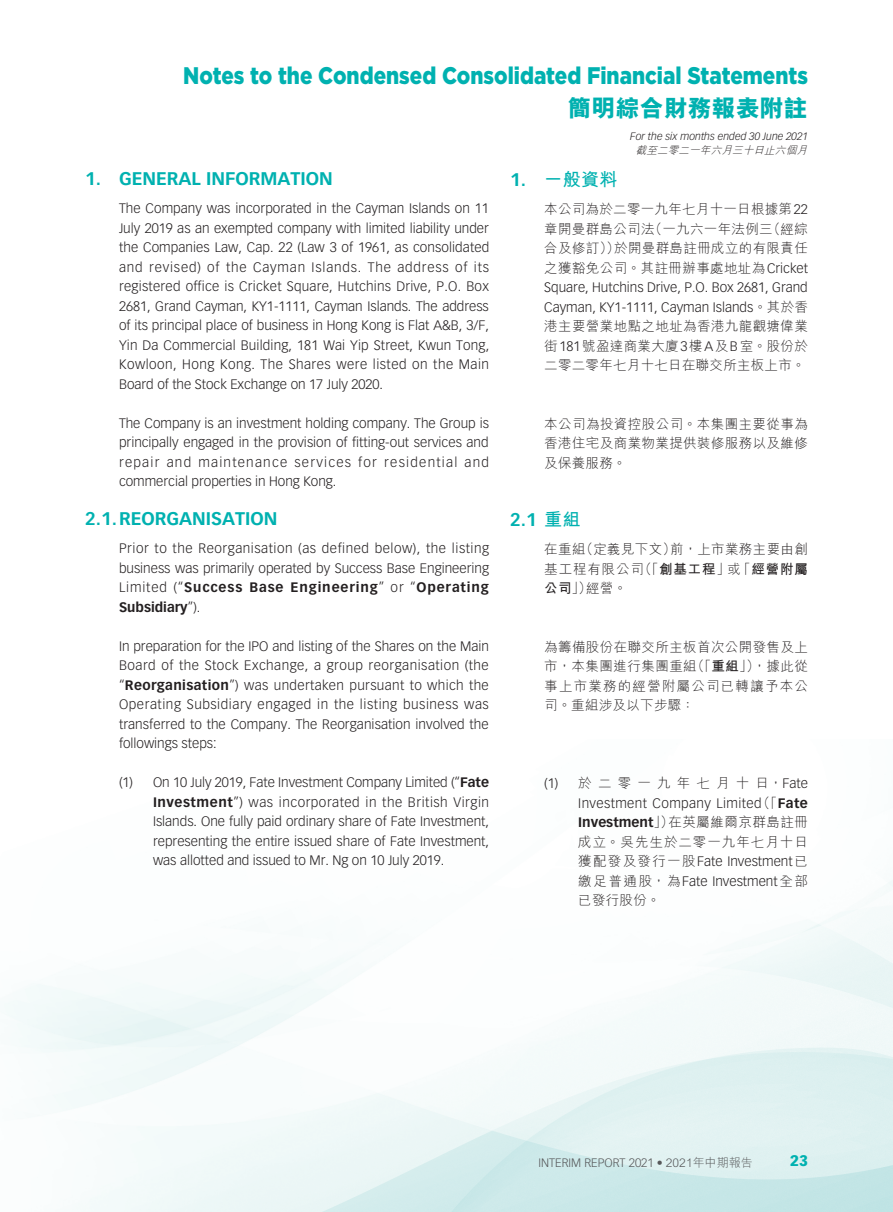
<style>
.page{position:relative;width:893px;height:1212px;background:#fff}
.page>*{position:absolute;margin:0;border:0;box-sizing:border-box;transform-origin:0 0}
.t1{font:900 24px "Gotham";color:#00b1b0;scale:.86 1}
.t2{font:800 24px "M Hei HK";color:#00b1b0}
._01_H1_E{font:700 18px "Vectora LT Std";color:#00b1b0}
._001_H1_C{font:700 18px "M Hei HK";color:#00b1b0}
._001_H1_C-2{font:700 18px "Vectora LT Std";color:#00b1b0}
.t3{font:900 15px "Vectora LT Std";color:#00b1b0}
._00_txt_E{font:300 13.5px/19.5px "Vectora LT Std";color:#231f20;text-align:justify}
._000_txt_C{font:300 13.5px/19.5px "M Hei HK";letter-spacing:.03em;color:#231f20;text-align:justify}
.t4{font:300 12px "Vectora LT Std";color:#57585a}
.t5{font:italic 300 10.5px "Vectora LT Std";color:#231f20}
.t6{font:italic 300 10.5px "M Hei HK";color:#231f20}
.s1{font-weight:700}
.s2{font-family:"Vectora LT Std"}
.s3{font-family:"M Hei HK"}
.s4{font-family:"Vectora LT Std";font-weight:700}
</style>
<div class="page">
<p class="t1" style="left:183px;top:59px;width:728px">Notes to the Condensed Consolidated Financial Statements</p>
<p class="t2" style="left:568px;top:96px;width:241px">簡明綜合財務報表附註</p>
<p class="_01_H1_E" style="left:85px;top:168px;width:249px">1. GENERAL INFORMATION</p>
<p class="_00_txt_E" style="left:119px;top:199px;width:372px">The Company was incorporated in the Cayman Islands on 11<br>July 2019 as an exempted company with limited liability under the Companies Law, Cap. 22 (Law 3 of 1961, as consolidated and revised) of the Cayman Islands. The address of its registered office is Cricket Square, Hutchins Drive, P.O. Box 2681, Grand Cayman, KY1-1111, Cayman Islands. The address of its principal place of business in Hong Kong is Flat A&amp;B, 3/F, Yin Da Commercial Building, 181 Wai Yip Street, Kwun Tong, Kowloon, Hong Kong. The Shares were listed on the Main Board of the Stock Exchange on 17 July 2020.</p>
<p class="_00_txt_E" style="left:119px;top:413px;width:371px">The Company is an investment holding company. The Group is principally engaged in the provision of fitting-out services and repair and maintenance services for residential and commercial properties in Hong Kong.</p>
<p class="_01_H1_E" style="left:85px;top:508px;width:194px">2.1.REORGANISATION</p>
<p class="_00_txt_E" style="left:119px;top:539px;width:372px">Prior to the Reorganisation (as defined below), the listing business was primarily operated by Success Base Engineering Limited (“<span class="s1">Success Base Engineering</span>” or “<span class="s1">Operating Subsidiary</span>”).</p>
<p class="_00_txt_E" style="left:119px;top:636px;width:371px">In preparation for the IPO and listing of the Shares on the Main Board of the Stock Exchange, a group reorganisation (the “<span class="s1">Reorganisation</span>”) was undertaken pursuant to which the Operating Subsidiary engaged in the listing business was transferred to the Company. The Reorganisation involved the followings steps:</p>
<p class="_00_txt_E" style="left:153px;top:773px;width:337px;text-indent:-34px">(1) On 10 July 2019, Fate Investment Company Limited (“<span class="s1">Fate Investment</span>”) was incorporated in the British Virgin Islands. One fully paid ordinary share of Fate Investment, representing the entire issued share of Fate Investment, was allotted and issued to Mr. Ng on 10 July 2019.</p>
<p class="t5" style="left:630px;top:130px;width:179px">For the six months ended 30 June 2021</p>
<p class="t6" style="left:636px;top:145px;width:175px">截至二零二一年六月三十日止六個月</p>
<p class="_001_H1_C" style="left:510px;top:166px;width:109px"><span class="s2">1.</span> 一般資料</p>
<p class="_000_txt_C" style="left:544px;top:199px;width:265px">本公司為於二零一九年七月十一日根據第<span class="s2">22</span>章開曼群島公司法（一九六一年法例三（經綜合及修訂））於開曼群島註冊成立的有限責任之獲豁免公司。其註冊辦事處地址為<span class="s2">Cricket Square, Hutchins Drive, P.O. Box 2681, Grand Cayman, KY1-1111, Cayman Islands</span>。其於香港主要營業地點之地址為香港九龍觀塘偉業街<span class="s2">181</span>號盈達商業大廈<span class="s2">3</span>樓<span class="s2">A</span>及<span class="s2">B</span>室。股份於二零二零年七月十七日在聯交所主板上市。</p>
<p class="_000_txt_C" style="left:544px;top:414px;width:265px">本公司為投資控股公司。本集團主要從事為香港住宅及商業物業提供裝修服務以及維修及保養服務。</p>
<p class="_001_H1_C-2" style="left:510px;top:509px;width:72px">2.1 <span class="s3">重組</span></p>
<p class="_000_txt_C" style="left:544px;top:539px;width:265px">在重組（定義見下文）前，上市業務主要由創基工程有限公司（「<span class="s1">創基工程</span>」或「<span class="s1">經營附屬公司</span>」）經營。</p>
<p class="_000_txt_C" style="left:544px;top:637px;width:265px">為籌備股份在聯交所主板首次公開發售及上市，本集團進行集團重組（「<span class="s1">重組</span>」），據此從事上市業務的經營附屬公司已轉讓予本公司。重組涉及以下步驟：</p>
<p class="_000_txt_C" style="left:578px;top:773px;width:231px;text-indent:-34px"><span class="s2">(1)</span> 於二零一九年七月十日，<span class="s2">Fate Investment Company Limited</span>（「<span class="s4">Fate Investment</span>」）在英屬維爾京群島註冊成立。吳先生於二零一九年七月十日獲配發及發行一股<span class="s2">Fate Investment</span>已繳足普通股，為<span class="s2">Fate Investment</span>全部已發行股份。</p>
<p class="t4" style="left:539px;top:1155px;width:216px">INTERIM REPORT 2021 • <span class="s3">2021年中期報告</span></p>
<p class="t3" style="left:790px;top:1151px;width:19px">23</p>
</div>
